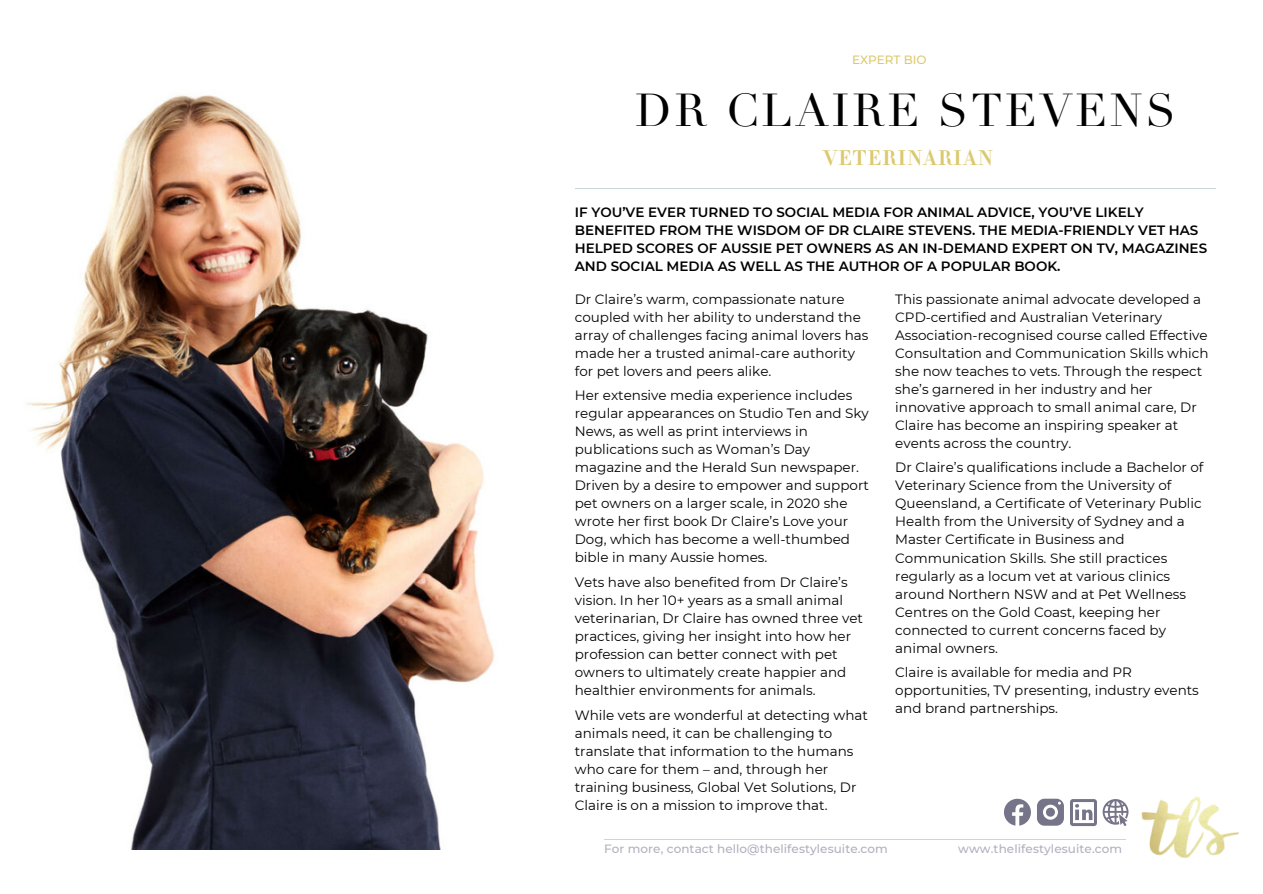
<style>
.page{position:relative;width:1263px;height:894px;background:#fff}
.page>*{position:absolute;margin:0;border:0;box-sizing:border-box;transform-origin:0 0}
.t1{font:45px "Didot";letter-spacing:.07em;color:#000}
.t2{font:21px "Didot HTF B06 Bold";letter-spacing:.07em;color:#dbc96e}
.t3{font:13.5px/18px "Montserrat";color:#000}
.t4{font:600 13.5px/18px "Montserrat";color:#000}
.t5{font:500 12px "Montserrat";letter-spacing:.005em;color:#b0b0bf}
.t6{font:500 12px "Montserrat";color:#dbc96e}
</style>
<div class="page">
<hr style="left:575px;top:188px;width:641px;height:1px;background:#cad6dd">
<img style="left:1141px;top:797px;width:98px;height:61px">
<img style="left:27px;top:95px;width:467px;height:754px">
<svg style="left:1037px;top:798px;width:27px;height:27px"></svg>
<svg style="left:1004px;top:798px;width:27px;height:27px"></svg>
<svg style="left:1103px;top:799px;width:25px;height:26px"></svg>
<svg style="left:1070px;top:799px;width:27px;height:26px"></svg>
<hr style="left:604px;top:838px;width:521px;height:1px;background:#cad6dd">
<p class="t6" style="left:852px;top:52px;width:76px">EXPERT BIO</p>
<h1 class="t1" style="left:635px;top:84px;width:542px">DR CLAIRE STEVENS</h1>
<h2 class="t2" style="left:823px;top:148px;width:171px">VETERINARIAN</h2>
<p class="t4" style="left:575px;top:203px;width:634px">IF YOU’VE EVER TURNED TO SOCIAL MEDIA FOR ANIMAL ADVICE, YOU’VE LIKELY BENEFITED FROM THE WISDOM OF DR CLAIRE STEVENS. THE MEDIA-FRIENDLY VET HAS HELPED SCORES OF AUSSIE PET OWNERS AS AN IN-DEMAND EXPERT ON TV, MAGAZINES AND SOCIAL MEDIA AS WELL AS THE AUTHOR OF A POPULAR BOOK.</p>
<p class="t3" style="left:575px;top:289px;width:295px">Dr Claire’s warm, compassionate nature coupled with her ability to understand the array of challenges facing animal lovers has made her a trusted animal-care authority for pet lovers and peers alike.</p>
<p class="t3" style="left:575px;top:386px;width:296px">Her extensive media experience includes regular appearances on Studio Ten and Sky News, as well as print interviews in publications such as Woman’s Day magazine and the Herald Sun newspaper.<br>Driven by a desire to empower and support pet owners on a larger scale, in 2020 she wrote her first book Dr Claire’s Love your Dog, which has become a well-thumbed bible in many Aussie homes.</p>
<p class="t3" style="left:575px;top:573px;width:290px">Vets have also benefited from Dr Claire’s vision. In her 10+ years as a small animal veterinarian, Dr Claire has owned three vet practices, giving her insight into how her profession can better connect with pet owners to ultimately create happier and healthier environments for animals.</p>
<p class="t3" style="left:575px;top:706px;width:295px">While vets are wonderful at detecting what animals need, it can be challenging to translate that information to the humans who care for them – and, through her training business, Global Vet Solutions, Dr Claire is on a mission to improve that.</p>
<p class="t3" style="left:895px;top:290px;width:315px">This passionate animal advocate developed a CPD-certified and Australian Veterinary Association-recognised course called Effective Consultation and Communication Skills which she now teaches to vets. Through the respect she’s garnered in her industry and her innovative approach to small animal care, Dr Claire has become an inspiring speaker at events across the country.</p>
<p class="t3" style="left:895px;top:458px;width:310px">Dr Claire’s qualifications include a Bachelor of Veterinary Science from the University of Queensland, a Certificate of Veterinary Public Health from the University of Sydney and a Master Certificate in Business and Communication Skills. She still practices regularly as a locum vet at various clinics around Northern NSW and at Pet Wellness Centres on the Gold Coast, keeping her connected to current concerns faced by animal owners.</p>
<p class="t3" style="left:895px;top:663px;width:305px">Claire is available for media and PR opportunities, TV presenting, industry events and brand partnerships.</p>
<p class="t5" style="left:604px;top:841px;width:285px">For more, contact hello@thelifestylesuite.com</p>
<p class="t5" style="left:958px;top:841px;width:166px">www.thelifestylesuite.com</p>
</div>
